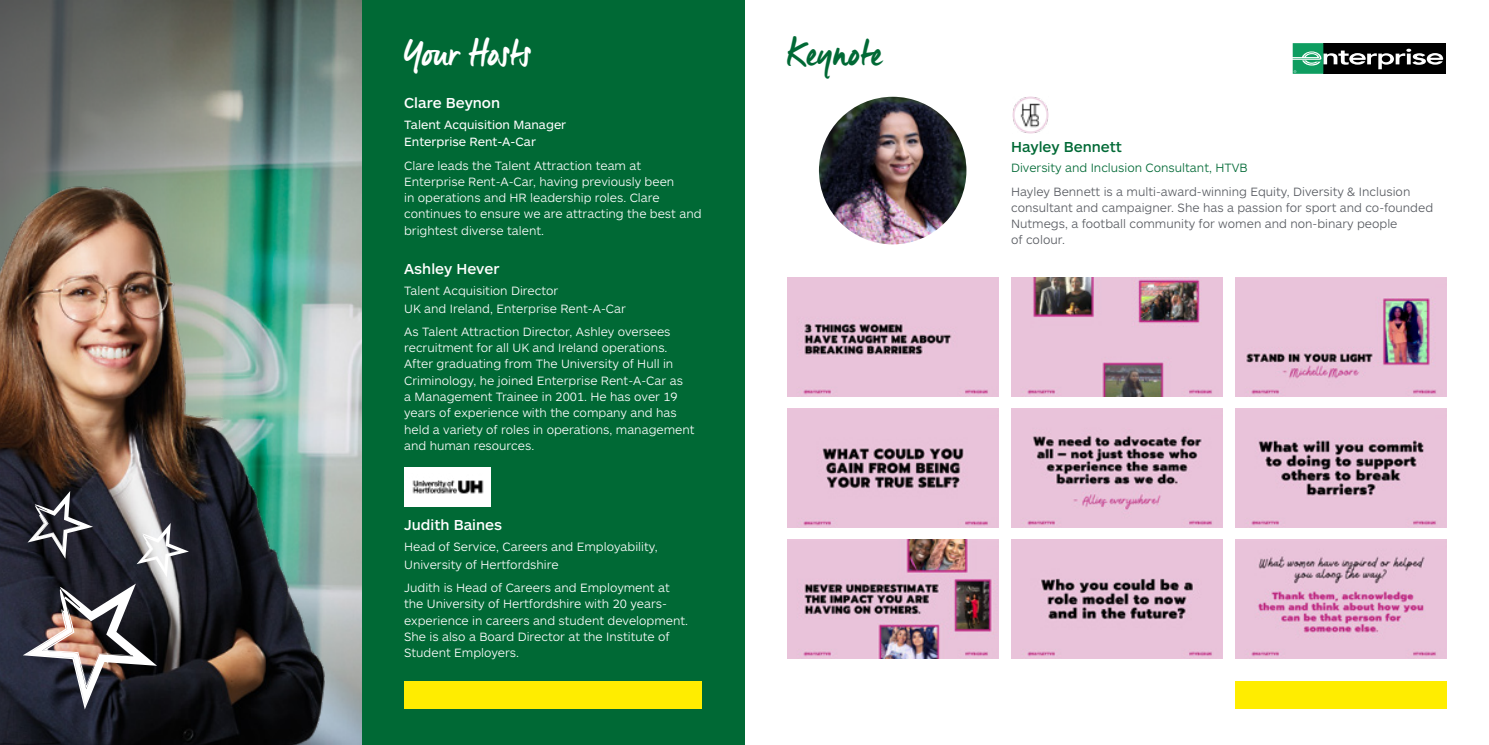
<style>
.page{position:relative;width:1489px;height:745px;background:#fff}
.page>*{position:absolute;margin:0;border:0;box-sizing:border-box;transform-origin:0 0}
.t1{font:37.5px "Manus Smooth";color:#fff}
.t2{font:37.5px "Manus Smooth";color:#006935}
.t3{font:500 15px "ARS Maquette Pro";color:#fff}
.t4{font:500 15px "ARS Maquette Pro";color:#006935}
.t5{font:300 12.5px/16.2px "ARS Maquette Pro";color:#fff}
.t6{font:300 12.5px/16.2px "ARS Maquette Pro";color:#575a60}
.t7{font:12.5px/17.5px "ARS Maquette Pro";color:#fff}
.t8{font:300 12.5px "ARS Maquette Pro";color:#006935}
</style>
<div class="page">
<img style="left:259px;top:0;width:102px;height:744px">
<svg style="left:0;top:0;width:259px;height:170px"></svg>
<img style="left:0;top:170px;width:339px;height:574px">
<div style="left:361px;top:0;width:383px;height:744px;background:#006935"></div>
<svg style="left:23px;top:490px;width:166px;height:219px"></svg>
<img style="left:818px;top:97px;width:148px;height:147px;border-radius:74px">
<img style="left:1012px;top:97px;width:36px;height:36px">
<img style="left:787px;top:277px;width:211px;height:119px">
<img style="left:787px;top:408px;width:211px;height:119px">
<img style="left:787px;top:539px;width:211px;height:119px">
<img style="left:1011px;top:277px;width:211px;height:119px">
<img style="left:1011px;top:408px;width:211px;height:119px">
<img style="left:1011px;top:539px;width:211px;height:119px">
<img style="left:1235px;top:277px;width:211px;height:119px">
<img style="left:1235px;top:408px;width:211px;height:119px">
<img style="left:1235px;top:539px;width:211px;height:119px">
<div style="left:1323px;top:43px;width:122px;height:31px;background:#000"></div>
<svg style="left:1292px;top:43px;width:150px;height:31px"></svg>
<div style="left:404px;top:680px;width:298px;height:28px;background:#ffed00"></div>
<div style="left:1234px;top:680px;width:212px;height:28px;background:#ffed00"></div>
<div style="left:404px;top:467px;width:87px;height:39px;background:#fff"></div>
<img style="left:412px;top:480px;width:72px;height:14px">
<h1 class="t1" style="left:404px;top:30px;width:128px">Your Hosts</h1>
<p class="t3" style="left:404px;top:93px;width:97px">Clare Beynon</p>
<p class="t7" style="left:404px;top:115px;width:163px">Talent Acquisition Manager<br>Enterprise Rent-A-Car</p>
<p class="t5" style="left:404px;top:156px;width:299px">Clare leads the Talent Attraction team at Enterprise Rent-A-Car, having previously been<br>in operations and HR leadership roles. Clare continues to ensure we are attracting the best and brightest diverse talent.</p>
<p class="t3" style="left:404px;top:259px;width:97px">Ashley Hever</p>
<p class="t5" style="left:404px;top:281px;width:223px;line-height:17.5px">Talent Acquisition Director<br>UK and Ireland, Enterprise Rent-A-Car</p>
<p class="t5" style="left:404px;top:322px;width:292px">As Talent Attraction Director, Ashley oversees recruitment for all UK and Ireland operations.<br>After graduating from The University of Hull in Criminology, he joined Enterprise Rent-A-Car as<br>a Management Trainee in 2001. He has over 19 years of experience with the company and has held a variety of roles in operations, management and human resources.</p>
<p class="t3" style="left:404px;top:515px;width:99px">Judith Baines</p>
<p class="t5" style="left:404px;top:537px;width:255px;line-height:17.5px">Head of Service, Careers and Employability,<br>University of Hertfordshire</p>
<p class="t5" style="left:404px;top:578px;width:285px">Judith is Head of Careers and Employment at the University of Hertfordshire with 20 years&shy;experience in careers and student development.<br>She is also a Board Director at the Institute of Student Employers.</p>
<h1 class="t2" style="left:787px;top:30px;width:96px">Keynote</h1>
<p class="t4" style="left:1011px;top:137px;width:112px">Hayley Bennett</p>
<p class="t8" style="left:1011px;top:160px;width:238px">Diversity and Inclusion Consultant, HTVB</p>
<p class="t6" style="left:1011px;top:182px;width:423px">Hayley Bennett is a multi-award-winning Equity, Diversity &amp; Inclusion consultant and campaigner. She has a passion for sport and co-founded Nutmegs, a football community for women and non-binary people<br>of colour.</p>
</div>
